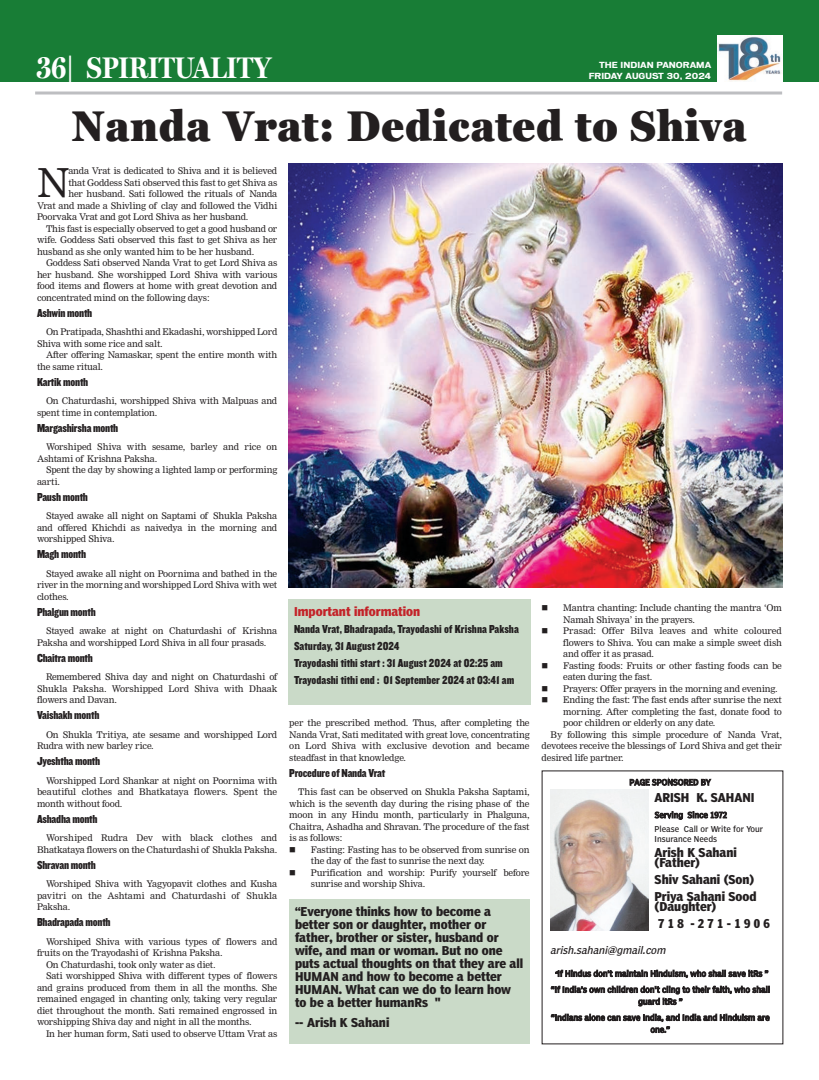
<style>
.page{position:relative;width:819px;height:1080px;background:#fff}
.page>*{position:absolute;margin:0;border:0;box-sizing:border-box;transform-origin:0 0}
.t1{font:900 condensed 43px "Georgia Pro";color:#231f20}
.t2{font:39.1px "Nimrod";color:#231f20}
.t3{font:700 30px "Miller Display Cond";color:#fff}
.t4{font:12px/13px "Poynter Agate One Bold Con";color:#231f20}
.t5{font:12px "Knockout HTF70 Full Welterwt";letter-spacing:-.02em;color:#231f20}
.t6{font:12px/17px "Knockout HTF70 Full Welterwt";color:#231f20}
.t7{font:12px "Poynter Agate One Bold Con";color:#c32329}
.t8{font:italic condensed 10px "Poynter Agate One";color:#231f20}
.t9{font:9px/11.5px "Nimrod";letter-spacing:-.02em;color:#231f20}
.t10{font:9px "Nimrod";color:#231f20}
.t11{font:condensed 8px/16px "Poynter Agate One";color:#231f20;text-align:center}
.t12{font:700 8px "Vonnes";color:#fff}
.s1{font-style:italic;font-size:6px}
</style>
<div class="page">
<div style="left:0;top:0;width:819px;height:82px;background:#187d36"></div>
<img style="left:717px;top:36px;width:66px;height:46px">
<hr style="left:35px;top:92px;width:747px;height:3px;background:#bdbec1">
<img style="left:550px;top:789px;width:99px;height:142px">
<div style="left:289px;top:899px;width:241px;height:145px;background:#cadac8"></div>
<img style="left:288px;top:163px;width:495px;height:424px">
<div style="left:288px;top:599px;width:243px;height:106px;background:#cadac8"></div>
<h3 class="t3" style="left:37px;top:55px;width:236px">36| SPIRITUALITY</h3>
<p class="t12" style="left:599px;top:62px;width:114px">THE INDIAN PANORAMA</p>
<p class="t12" style="left:589px;top:73px;width:124px">FRIDAY AUGUST 30, 2024</p>
<h1 class="t1" style="left:72px;top:102px;width:677px">Nanda Vrat: Dedicated to Shiva</h1>
<h2 class="t2" style="left:37px;top:168px;width:34px">N</h2>
<p class="t9" style="left:68px;top:166px;width:210px">anda Vrat is dedicated to Shiva and it is believed</p>
<p class="t9" style="left:68px;top:177px;width:210px">that Goddess Sati observed this fast to get Shiva as</p>
<p class="t9" style="left:68px;top:189px;width:210px">her husband. Sati followed the rituals of Nanda</p>
<p class="t9" style="left:37px;top:200px;width:242px">Vrat and made a Shivling of clay and followed the Vidhi</p>
<p class="t9" style="left:37px;top:212px;width:213px">Poorvaka Vrat and got Lord Shiva as her husband.</p>
<p class="t9" style="left:46px;top:223px;width:233px">This fast is especially observed to get a good husband or</p>
<p class="t9" style="left:37px;top:235px;width:242px">wife. Goddess Sati observed this fast to get Shiva as her</p>
<p class="t9" style="left:37px;top:246px;width:219px">husband as she only wanted him to be her husband.</p>
<p class="t9" style="left:46px;top:258px;width:233px">Goddess Sati observed Nanda Vrat to get Lord Shiva as</p>
<p class="t9" style="left:37px;top:269px;width:242px">her husband. She worshipped Lord Shiva with various</p>
<p class="t9" style="left:37px;top:281px;width:242px">food items and flowers at home with great devotion and</p>
<p class="t9" style="left:37px;top:292px;width:174px">concentrated mind on the following days:</p>
<h3 class="t5" style="left:37px;top:308px;width:57px">Ashwin month</h3>
<p class="t9" style="left:37px;top:327px;width:242px;text-indent:9px">On Pratipada, Shashthi and Ekadashi, worshipped Lord<br>Shiva with some rice and salt.</p>
<p class="t9" style="left:37px;top:350px;width:242px;text-indent:9px">After offering Namaskar, spent the entire month with the same ritual.</p>
<h3 class="t5" style="left:37px;top:377px;width:53px">Kartik month</h3>
<p class="t9" style="left:37px;top:396px;width:242px;text-indent:9px">On Chaturdashi, worshipped Shiva with Malpuas and spent time in contemplation.</p>
<h3 class="t5" style="left:37px;top:423px;width:83px">Margashirsha month</h3>
<p class="t9" style="left:37px;top:442px;width:242px;text-indent:9px">Worshiped Shiva with sesame, barley and rice on<br>Ashtami of Krishna Paksha.</p>
<p class="t9" style="left:37px;top:465px;width:242px;text-indent:9px">Spent the day by showing a lighted lamp or performing aarti.</p>
<h3 class="t5" style="left:37px;top:492px;width:53px">Paush month</h3>
<p class="t9" style="left:37px;top:511px;width:242px;text-align:justify;text-indent:9px">Stayed awake all night on Saptami of Shukla Paksha and offered Khichdi as naivedya in the morning and worshipped Shiva.</p>
<h3 class="t5" style="left:37px;top:550px;width:51px">Magh month</h3>
<p class="t9" style="left:37px;top:568px;width:242px;text-align:justify;text-indent:9px">Stayed awake all night on Poornima and bathed in the river in the morning and worshipped Lord Shiva with wet clothes.</p>
<h3 class="t5" style="left:37px;top:607px;width:60px">Phalgun month</h3>
<p class="t9" style="left:37px;top:626px;width:242px;text-indent:9px">Stayed awake at night on Chaturdashi of Krishna<br>Paksha and worshipped Lord Shiva in all four prasads.</p>
<h3 class="t5" style="left:37px;top:653px;width:57px">Chaitra month</h3>
<p class="t9" style="left:37px;top:672px;width:242px;text-align:justify;text-indent:9px">Remembered Shiva day and night on Chaturdashi of Shukla Paksha. Worshipped Lord Shiva with Dhaak flowers and Davan.</p>
<h3 class="t5" style="left:37px;top:711px;width:64px">Vaishakh month</h3>
<p class="t9" style="left:37px;top:729px;width:242px;text-indent:9px">On Shukla Tritiya, ate sesame and worshipped Lord<br>Rudra with new barley rice.</p>
<h3 class="t5" style="left:37px;top:757px;width:65px">Jyeshtha month</h3>
<p class="t9" style="left:37px;top:775px;width:242px;text-align:justify;text-indent:9px">Worshipped Lord Shankar at night on Poornima with beautiful clothes and Bhatkataya flowers. Spent the month without food.</p>
<h3 class="t5" style="left:37px;top:814px;width:62px">Ashadha month</h3>
<p class="t9" style="left:37px;top:833px;width:242px;text-align:right">Worshiped Rudra Dev with black clothes and<br>Bhatkataya flowers on the Chaturdashi of Shukla Paksha.</p>
<h3 class="t5" style="left:37px;top:860px;width:60px">Shravan month</h3>
<p class="t9" style="left:37px;top:879px;width:242px;text-align:justify;text-indent:9px">Worshiped Shiva with Yagyopavit clothes and Kusha pavitri on the Ashtami and Chaturdashi of Shukla Paksha.</p>
<h3 class="t5" style="left:37px;top:918px;width:75px">Bhadrapada month</h3>
<p class="t9" style="left:46px;top:936px;width:233px">Worshiped Shiva with various types of flowers and</p>
<p class="t9" style="left:37px;top:948px;width:187px">fruits on the Trayodashi of Krishna Paksha.</p>
<p class="t9" style="left:46px;top:959px;width:171px">On Chaturdashi, took only water as diet.</p>
<p class="t9" style="left:46px;top:971px;width:233px">Sati worshipped Shiva with different types of flowers</p>
<p class="t9" style="left:37px;top:982px;width:242px">and grains produced from them in all the months. She</p>
<p class="t9" style="left:37px;top:994px;width:242px">remained engaged in chanting only, taking very regular</p>
<p class="t9" style="left:37px;top:1005px;width:242px">diet throughout the month. Sati remained engrossed in</p>
<p class="t9" style="left:37px;top:1017px;width:216px">worshipping Shiva day and night in all the months.</p>
<p class="t9" style="left:46px;top:1028px;width:233px">In her human form, Sati used to observe Uttam Vrat as</p>
<h3 class="t7" style="left:294px;top:606px;width:128px">Important information</h3>
<h3 class="t6" style="left:294px;top:621px;width:226px">Nanda Vrat, Bhadrapada, Trayodashi of Krishna Paksha Saturday, 31 August 2024<br>Trayodashi tithi start : 31 August 2024 at 02:25 am Trayodashi tithi end : 01 September 2024 at 03:41 am</h3>
<p class="t9" style="left:289px;top:718px;width:242px;text-align:justify">per the prescribed method. Thus, after completing the Nanda Vrat, Sati meditated with great love, concentrating on Lord Shiva with exclusive devotion and became steadfast in that knowledge.</p>
<h3 class="t5" style="left:289px;top:768px;width:97px">Procedure of Nanda Vrat</h3>
<p class="t9" style="left:289px;top:787px;width:242px;text-align:justify;text-indent:9px">This fast can be observed on Shukla Paksha Saptami, which is the seventh day during the rising phase of the moon in any Hindu month, particularly in Phalguna, Chaitra, Ashadha and Shravan. The procedure of the fast is as follows:</p>
<p class="t9" style="left:311px;top:844px;width:220px">Fasting: Fasting has to be observed from sunrise on the day of the fast to sunrise the next day.<br>Purification and worship: Purify yourself before sunrise and worship Shiva.</p>
<p class="t4" style="left:295px;top:905px;width:230px">“Everyone thinks how to become a better son or daughter, mother or father, brother or sister, husband or wife, and man or woman. But no one puts actual thoughts on that they are all<br>HUMAN and how to become a better<br>HUMAN. What can we do to learn how to be a better humanRs "</p>
<h3 class="t4" style="left:295px;top:1017px;width:96px">-- Arish K Sahani</h3>
<p class="t9" style="left:563px;top:603px;width:220px">Mantra chanting: Include chanting the mantra ‘Om</p>
<p class="t9" style="left:563px;top:614px;width:133px">Namah Shivaya’ in the prayers.</p>
<p class="t10" style="left:563px;top:627px;width:220px">Prasad: Offer Bilva leaves and white coloured</p>
<p class="t9" style="left:563px;top:637px;width:220px">flowers to Shiva. You can make a simple sweet dish</p>
<p class="t9" style="left:563px;top:649px;width:92px">and offer it as prasad.</p>
<p class="t9" style="left:563px;top:660px;width:220px">Fasting foods: Fruits or other fasting foods can be</p>
<p class="t9" style="left:563px;top:672px;width:91px">eaten during the fast.</p>
<p class="t9" style="left:563px;top:683px;width:216px">Prayers: Offer prayers in the morning and evening.</p>
<p class="t9" style="left:563px;top:695px;width:220px">Ending the fast: The fast ends after sunrise the next</p>
<p class="t9" style="left:563px;top:706px;width:220px">morning. After completing the fast, donate food to</p>
<p class="t9" style="left:563px;top:718px;width:154px">poor children or elderly on any date.</p>
<p class="t9" style="left:551px;top:729px;width:233px">By following this simple procedure of Nanda Vrat,</p>
<p class="t9" style="left:542px;top:741px;width:242px">devotees receive the blessings of Lord Shiva and get their</p>
<p class="t9" style="left:542px;top:752px;width:83px">desired life partner.</p>
<h3 class="t4" style="left:655px;top:791px;width:101px">ARISH K. SAHANI</h3>
<p class="t11" style="left:655px;top:808px;width:110px;line-height:14.1px;text-align:left">Serving Since 1972<br>Please Call or Write for Your</p>
<p class="t11" style="left:655px;top:832px;width:64px">Insurance Needs</p>
<h3 class="t4" style="left:655px;top:848px;width:84px;line-height:10px">Arish K Sahani (Father)</h3>
<h3 class="t4" style="left:655px;top:872px;width:104px;line-height:17.2px">Shiv Sahani (Son)<br>Priya Sahani Sood</h3>
<h3 class="t4" style="left:655px;top:899px;width:117px;line-height:17.2px">(Daughter)<br>7 1 8 - 2 7 1 - 1 9 0 6</h3>
<p class="t8" style="left:550px;top:946px;width:119px">arish.sahani@gmail.com</p>
<p class="t11" style="left:629px;top:775px;width:83px">PAGE SPONSORED BY</p>
<p class="t11" style="left:551px;top:966px;width:221px"><span class="s1">“</span>If Hindus don’t maintain Hinduism, who shall save itRs ” “If India’s own children don't cling to their faith, who shall</p>
<p class="t11" style="left:551px;top:994px;width:220px">guard itRs ”<br>“Indians alone can save India, and India and Hinduism are</p>
<p class="t11" style="left:651px;top:1022px;width:21px">one.”</p>
</div>
